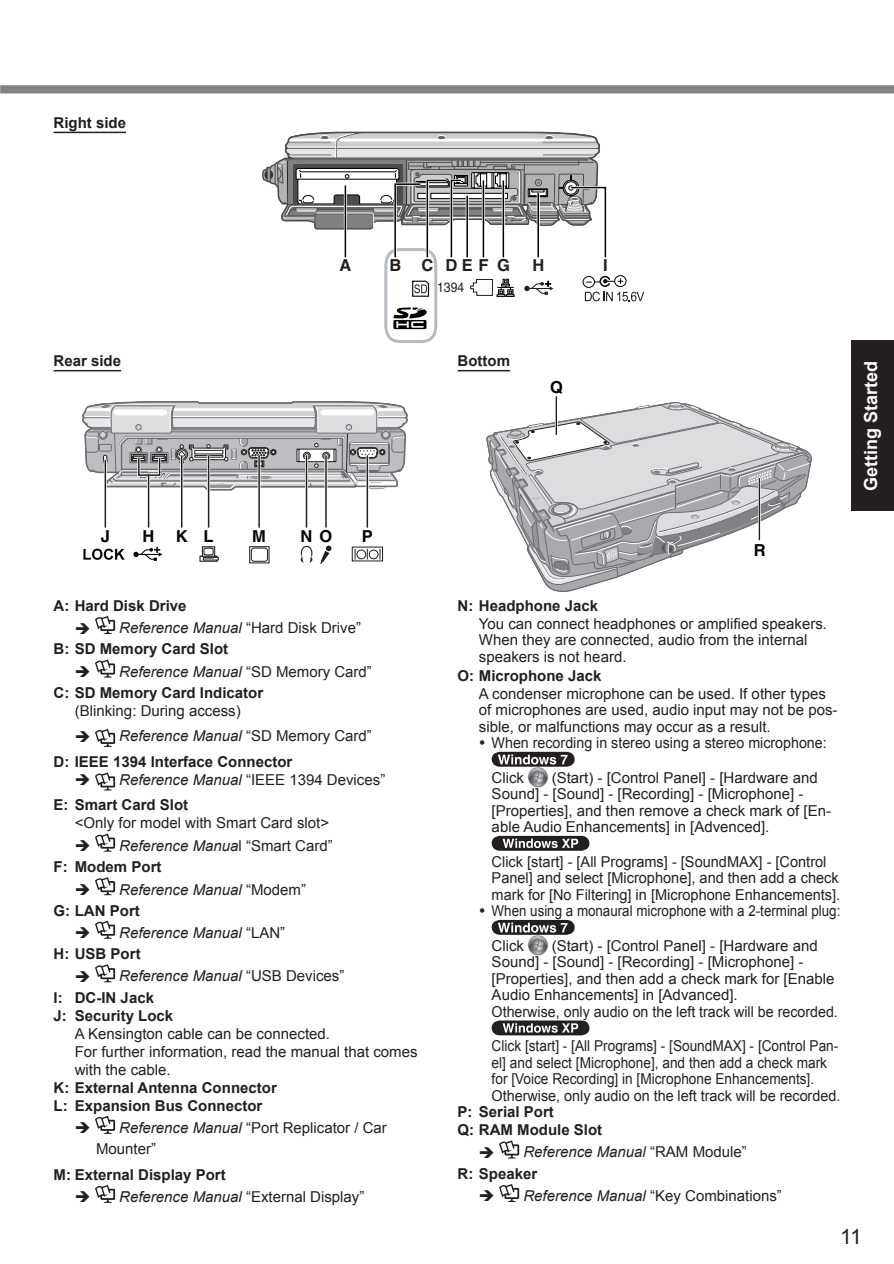
<style>
.page{position:relative;width:894px;height:1264px;background:#fff}
.page>*{position:absolute;margin:0;border:0;box-sizing:border-box;transform-origin:0 0}
.t1{font:21px "Arial";color:#231f20}
.t2{font:700 18px "Arial";color:#fff}
.t3{font:700 16.5px "Helvetica";color:#030303}
.t4{font:700 16.5px "Helvetica";color:#231f20}
.t5{font:15px/16.5px "Arial";color:#231f20}
.t6{font:700 15px/22.6px "Arial";color:#231f20}
.t7{font:15px/16.5px "Arial";color:#231f20;scale:.91 1}
.t8{font:italic 15px/23.1px "Arial";color:#231f20}
.t9{font:15px "Arial";color:#231f20;scale:.95 1}
.t10{font:13.5px "Helvetica";color:#231f20;scale:.9 1}
.s1{font-weight:400;font-style:italic}
.s2{font-weight:400}
.s3{font-style:normal}
.s4{font-style:italic}
.s5{font-weight:700}
.s6{font-weight:700;font-style:normal}
</style>
<div class="page">
<div style="left:851px;top:340px;width:43px;height:170px;background:#231f20"></div>
<div style="left:0;top:85px;width:894px;height:8px;background:#808285"></div>
<hr style="left:54px;top:132px;width:72px;height:1px;background:#231f20">
<svg style="left:262px;top:85px;width:382px;height:258px"></svg>
<svg style="left:82px;top:401px;width:326px;height:127px"></svg>
<hr style="left:105px;top:460px;width:1px;height:67px;background:#231f20">
<svg style="left:83px;top:548px;width:42px;height:11px"></svg>
<svg style="left:133px;top:547px;width:30px;height:13px"></svg>
<hr style="left:180px;top:455px;width:3px;height:72px;background:#fff">
<hr style="left:181px;top:455px;width:1px;height:72px;background:#231f20">
<hr style="left:258px;top:455px;width:3px;height:72px;background:#fff">
<hr style="left:258px;top:455px;width:2px;height:72px;background:#231f20">
<hr style="left:305px;top:455px;width:3px;height:72px;background:#fff">
<hr style="left:306px;top:455px;width:1px;height:72px;background:#231f20">
<hr style="left:324px;top:455px;width:3px;height:72px;background:#fff">
<hr style="left:325px;top:455px;width:2px;height:72px;background:#231f20">
<hr style="left:366px;top:455px;width:3px;height:72px;background:#fff">
<hr style="left:366px;top:455px;width:2px;height:72px;background:#231f20">
<hr style="left:207px;top:455px;width:3px;height:72px;background:#fff">
<hr style="left:208px;top:455px;width:1px;height:72px;background:#231f20">
<hr style="left:147px;top:474px;width:3px;height:53px;background:#fff">
<hr style="left:148px;top:474px;width:1px;height:53px;background:#231f20">
<div style="left:138px;top:457px;width:22px;height:19px;border:2px solid #231f20"></div>
<div style="left:203px;top:557px;width:16px;height:3px;border:1px solid #231f20"></div>
<svg style="left:199px;top:546px;width:19px;height:16px"></svg>
<svg style="left:249px;top:545px;width:134px;height:19px"></svg>
<svg style="left:486px;top:402px;width:325px;height:189px"></svg>
<hr style="left:555px;top:396px;width:2px;height:39px;background:#231f20">
<hr style="left:758px;top:478px;width:2px;height:62px;background:#231f20">
<hr style="left:54px;top:370px;width:67px;height:1px;background:#231f20">
<hr style="left:457px;top:370px;width:53px;height:1px;background:#231f20">
<svg style="left:491px;top:751px;width:83px;height:15px"></svg>
<img style="left:528px;top:767px;width:19px;height:20px">
<svg style="left:491px;top:835px;width:98px;height:15px"></svg>
<svg style="left:491px;top:919px;width:83px;height:15px"></svg>
<img style="left:528px;top:935px;width:19px;height:20px">
<svg style="left:491px;top:1020px;width:98px;height:15px"></svg>
<svg style="left:499px;top:1140px;width:20px;height:18px"></svg>
<svg style="left:499px;top:1184px;width:20px;height:17px"></svg>
<svg style="left:95px;top:616px;width:20px;height:18px"></svg>
<svg style="left:95px;top:659px;width:20px;height:18px"></svg>
<svg style="left:95px;top:729px;width:20px;height:17px"></svg>
<svg style="left:95px;top:772px;width:20px;height:18px"></svg>
<svg style="left:95px;top:833px;width:20px;height:18px"></svg>
<svg style="left:95px;top:877px;width:20px;height:18px"></svg>
<svg style="left:95px;top:920px;width:20px;height:18px"></svg>
<svg style="left:95px;top:964px;width:20px;height:18px"></svg>
<svg style="left:95px;top:1115px;width:20px;height:18px"></svg>
<svg style="left:95px;top:1185px;width:20px;height:17px"></svg>
<p class="t6" style="left:54px;top:111px;width:74px">Right side</p>
<p class="t4" style="left:339px;top:259px;width:13px">A</p>
<p class="t4" style="left:389px;top:259px;width:122px">B C DEFG</p>
<p class="t4" style="left:532px;top:259px;width:13px">H</p>
<p class="t4" style="left:603px;top:259px;width:6px">I</p>
<p class="t10" style="left:437px;top:282px;width:32px">1394</p>
<p class="t6" style="left:54px;top:349px;width:69px">Rear side</p>
<p class="t6" style="left:457px;top:349px;width:54px">Bottom</p>
<p class="t3" style="left:550px;top:381px;width:14px">Q</p>
<p class="t3" style="left:101px;top:530px;width:11px">J</p>
<p class="t3" style="left:143px;top:530px;width:13px">H</p>
<p class="t3" style="left:176px;top:530px;width:39px">K L</p>
<p class="t3" style="left:252px;top:530px;width:15px">M</p>
<p class="t3" style="left:300px;top:530px;width:33px">N O</p>
<p class="t3" style="left:362px;top:530px;width:13px">P</p>
<p class="t3" style="left:754px;top:544px;width:13px">R</p>
<p class="t6" style="left:119px;top:594px;width:243px;text-indent:-66px">A: Hard Disk Drive<br><span class="s1">Reference Manual</span> <span class="s2">“Hard Disk Drive”</span></p>
<p class="t6" style="left:119px;top:637px;width:254px;text-indent:-66px">B: SD Memory Card Slot<br><span class="s1">Reference Manual</span> <span class="s2">“SD Memory Card”</span></p>
<p class="t6" style="left:54px;top:681px;width:211px">C: SD Memory Card Indicator</p>
<p class="t5" style="left:75px;top:702px;width:167px">(Blinking: During access)</p>
<p class="t8" style="left:119px;top:724px;width:254px">Reference Manual <span class="s3">“SD Memory Card”</span></p>
<p class="t6" style="left:54px;top:750px;width:240px">D: IEEE 1394 Interface Connector</p>
<p class="t5" style="left:54px;top:766px;width:333px;line-height:25.5px;text-indent:66px"><span class="s4">Reference Manual</span> “IEEE 1394 Devices”<br><span class="s5">E: Smart Card Slot</span></p>
<p class="t5" style="left:75px;top:811px;width:259px;line-height:22.6px;text-align:right">&lt;Only for model with Smart Card slot&gt;<br><span class="s4">Reference Manua</span>l “Smart Card”</p>
<p class="t8" style="left:119px;top:855px;width:188px;text-indent:-66px"><span class="s6">F: Modem Port<br></span>Reference Manual <span class="s3">“Modem”</span></p>
<p class="t8" style="left:119px;top:898px;width:167px;line-height:22.6px;text-indent:-66px"><span class="s6">G: LAN Port<br></span>Reference Manual <span class="s3">“LAN”</span></p>
<p class="t6" style="left:54px;top:942px;width:89px">H: USB Port</p>
<p class="t8" style="left:119px;top:964px;width:227px">Reference Manual <span class="s3">“USB Devices”</span></p>
<p class="t6" style="left:54px;top:985px;width:102px">I: DC-IN Jack</p>
<p class="t6" style="left:54px;top:1003px;width:121px">J: Security Lock</p>
<p class="t5" style="left:75px;top:1024px;width:344px;line-height:18px">A Kensington cable can be connected.<br>For further information, read the manual that comes with the cable.</p>
<p class="t6" style="left:54px;top:1078px;width:225px;line-height:18px">K: External Antenna Connector<br>L: Expansion Bus Connector</p>
<p class="t5" style="left:96px;top:1116px;width:292px;line-height:21.3px;text-indent:23px"><span class="s4">Reference Manual</span> “Port Replicator / Car<br>Mounter”</p>
<p class="t6" style="left:119px;top:1163px;width:247px;line-height:22px;text-indent:-66px">M: External Display Port<br><span class="s1">Reference Manual</span> <span class="s2">“External Display”</span></p>
<p class="t6" style="left:457px;top:594px;width:142px">N: Headphone Jack</p>
<p class="t5" style="left:479px;top:615px;width:350px">You can connect headphones or amplified speakers.<br>When they are connected, audio from the internal speakers is not heard.</p>
<p class="t6" style="left:457px;top:664px;width:145px">O: Microphone Jack</p>
<p class="t5" style="left:479px;top:685px;width:360px">A condenser microphone can be used. If other types of microphones are used, audio input may not be pos&shy;sible, or malfunctions may occur as a result.</p>
<p class="t9" style="left:491px;top:734px;width:354px">When recording in stereo using a stereo microphone:</p>
<p class="t5" style="left:491px;top:769px;width:34px">Click</p>
<p class="t5" style="left:491px;top:769px;width:341px;text-indent:60px">(Start) - [Control Panel] - [Hardware and Sound] - [Sound] - [Recording] - [Microphone] - [Properties], and then remove a check mark of [En&shy;able Audio Enhancements] in [Advenced].</p>
<p class="t5" style="left:491px;top:853px;width:350px">Click [start] - [All Programs] - [SoundMAX] - [Control Panel] and select [Microphone], and then add a check mark for [No Filtering] in [Microphone Enhancements].<br>When using a monaural microphone with a 2-terminal plug:</p>
<p class="t5" style="left:491px;top:937px;width:34px">Click</p>
<p class="t5" style="left:491px;top:937px;width:348px;text-indent:60px">(Start) - [Control Panel] - [Hardware and Sound] - [Sound] - [Recording] - [Microphone] - [Properties], and then add a check mark for [Enable Audio Enhancements] in [Advanced].<br>Otherwise, only audio on the left track will be recorded.</p>
<p class="t7" style="left:491px;top:1037px;width:385px">Click [start] - [All Programs] - [SoundMAX] - [Control Pan&shy;el] and select [Microphone], and then add a check mark for [Voice Recording] in [Microphone Enhancements].<br>Otherwise, only audio on the left track will be recorded.</p>
<p class="t6" style="left:457px;top:1102px;width:146px;line-height:18px">P: Serial Port<br>Q: RAM Module Slot</p>
<p class="t8" style="left:523px;top:1140px;width:225px">Reference Manual <span class="s3">“RAM Module”</span></p>
<p class="t6" style="left:457px;top:1162px;width:81px">R: Speaker</p>
<p class="t5" style="left:523px;top:1186px;width:260px"><span class="s4">Reference Manual</span> “Key Combinations”</p>
<p class="t2" style="left:861px;top:490px;width:132px;rotate:-90deg">Getting Started</p>
<h1 class="t1" style="left:840px;top:1224px;width:23px">11</h1>
</div>
